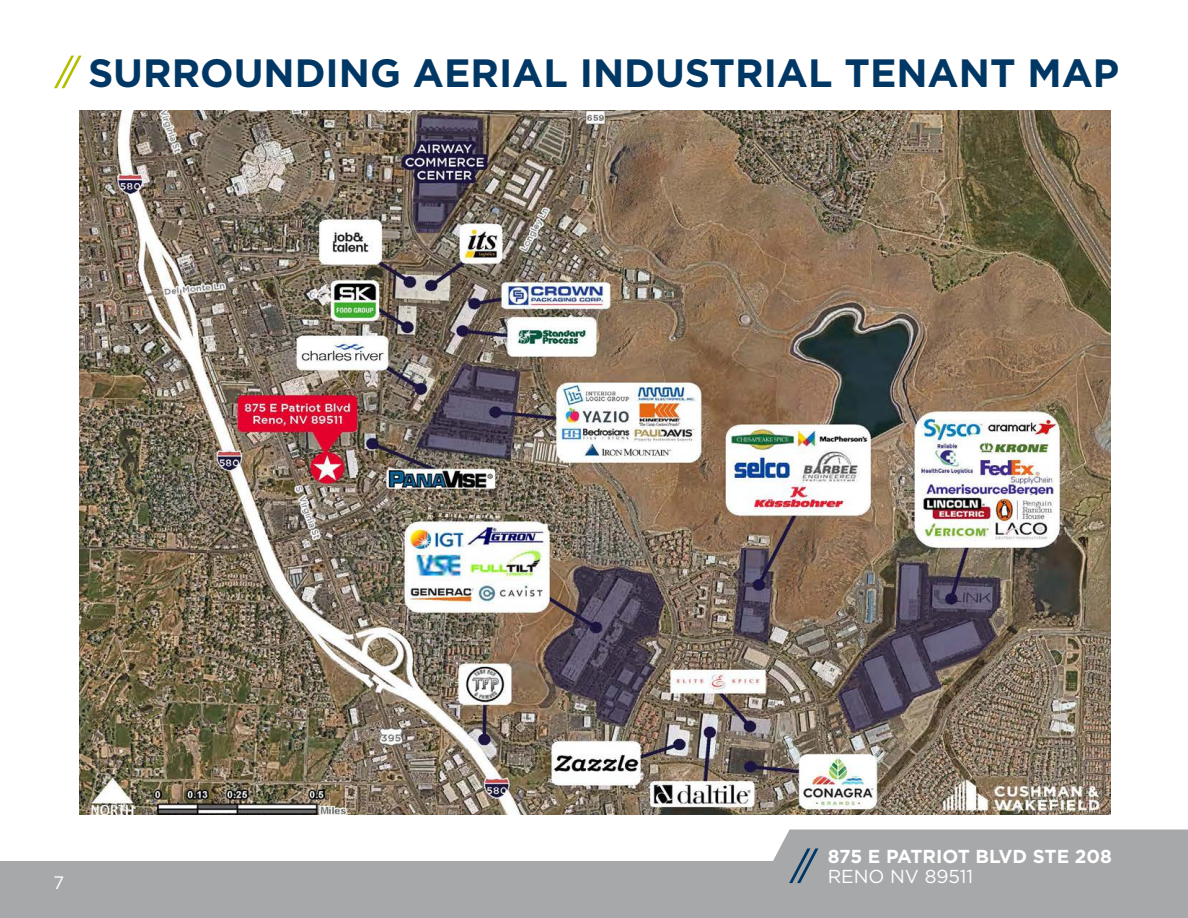
<style>
.page{position:relative;width:1188px;height:918px;background:#fff}
.page>*{position:absolute;margin:0;border:0;box-sizing:border-box;transform-origin:0 0}
.t1{font:700 39.45px "Gotham";color:#003764}
.t2{font:700 18.75px "Gotham";color:#fff}
.t3{font:18.75px "Gotham";color:#fff}
.t4{font:18px "Gotham";color:#fff}
</style>
<div class="page">
<div style="left:0;top:861px;width:743px;height:57px;background:#a7a8aa"></div>
<svg style="left:54px;top:56px;width:28px;height:32px"></svg>
<div style="left:743px;top:830px;width:445px;height:88px;background:#a7a8aa"></div>
<img style="left:80px;top:110px;width:1030px;height:705px">
<p class="t1" style="left:88px;top:47px;width:1033px">SURROUNDING AERIAL INDUSTRIAL TENANT MAP</p>
<p class="t4" style="left:54px;top:871px;width:12px">7</p>
<p class="t2" style="left:828px;top:844px;width:286px">875 E PATRIOT BLVD STE 208</p>
<p class="t3" style="left:828px;top:864px;width:147px">RENO NV 89511</p>
</div>
